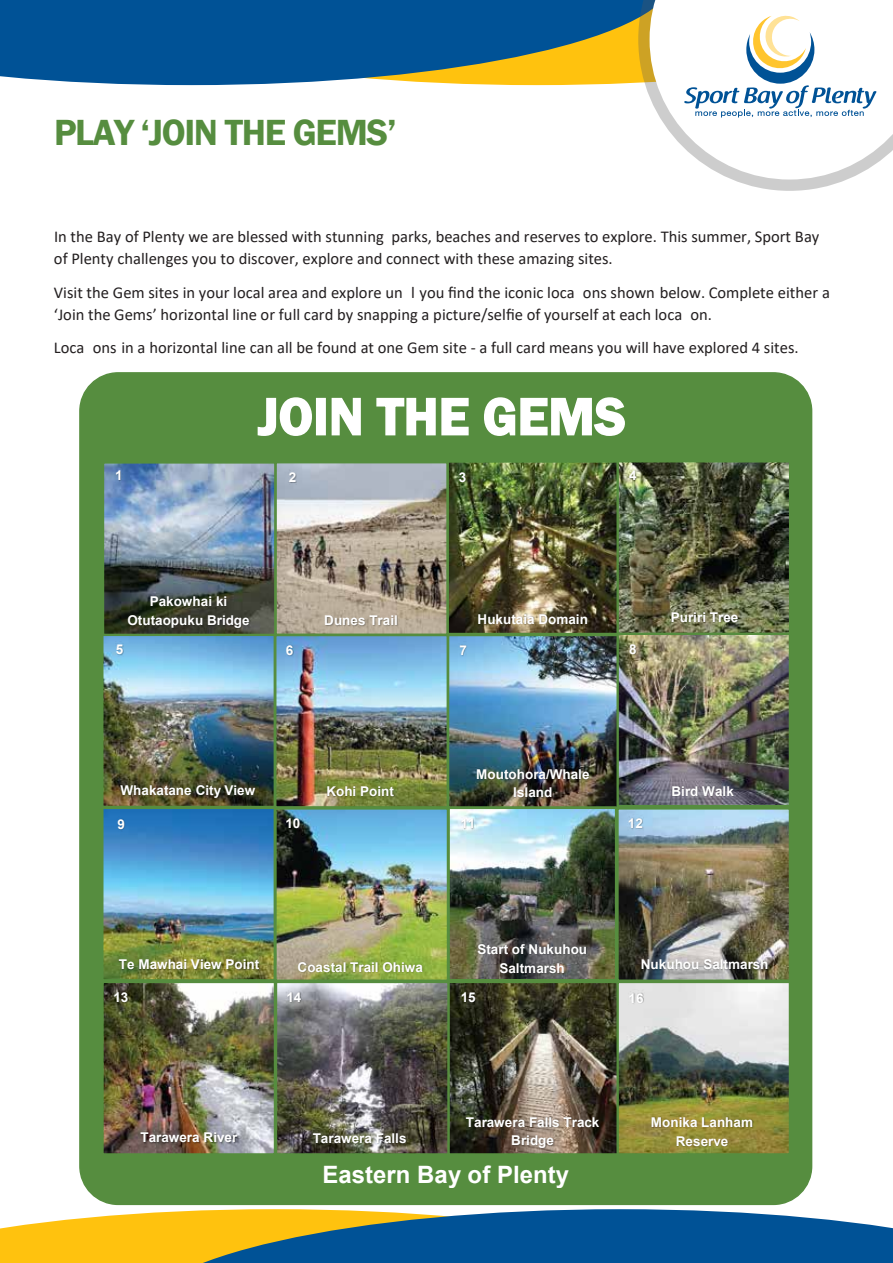
<style>
.page{position:relative;width:893px;height:1263px;background:#fff}
.page>*{position:absolute;margin:0;border:0;box-sizing:border-box;transform-origin:0 0}
.t1{font:600 54px "Franklin Gothic";color:#fff}
.t2{font:600 37.5px "Franklin Gothic";letter-spacing:-.035em;color:#568d3f}
.t3{font:700 24px "Arial";color:#fff}
.t4{font:16.5px/21.8px "Calibri";color:#231f20}
.t5{font:700 13.5px/18.9px "Arial";color:#fff;text-align:center}
</style>
<div class="page">
<div style="left:80px;top:373px;width:732px;height:831px;background:#568d3f;border-radius:38px"></div>
<svg style="left:257px;top:397px;width:55px;height:39px"></svg>
<div style="left:316px;top:398px;width:10px;height:37px;border:2px solid #fff"></div>
<svg style="left:331px;top:397px;width:30px;height:39px"></svg>
<svg style="left:376px;top:397px;width:93px;height:39px"></svg>
<svg style="left:484px;top:397px;width:141px;height:39px"></svg>
<img style="left:104px;top:636px;width:169px;height:169px">
<div style="left:101px;top:633px;width:175px;height:175px;border:2px solid #568d3f"></div>
<img style="left:450px;top:636px;width:338px;height:170px">
<div style="left:447px;top:634px;width:175px;height:175px;border:2px solid #568d3f"></div>
<img style="left:104px;top:810px;width:169px;height:168px">
<div style="left:101px;top:807px;width:175px;height:174px;border:2px solid #568d3f"></div>
<img style="left:104px;top:984px;width:169px;height:168px">
<div style="left:101px;top:981px;width:175px;height:174px;border:2px solid #568d3f"></div>
<img style="left:450px;top:984px;width:166px;height:168px">
<div style="left:447px;top:981px;width:175px;height:174px;border:2px solid #568d3f"></div>
<img style="left:111px;top:782px;width:160px;height:25px">
<img style="left:110px;top:956px;width:164px;height:22px">
<img style="left:131px;top:1129px;width:127px;height:21px">
<img style="left:467px;top:766px;width:136px;height:25px">
<img style="left:504px;top:780px;width:69px;height:19px">
<img style="left:457px;top:1114px;width:156px;height:25px">
<img style="left:502px;top:1128px;width:69px;height:22px">
<img style="left:107px;top:641px;width:28px;height:19px">
<img style="left:450px;top:642px;width:29px;height:18px">
<img style="left:108px;top:816px;width:29px;height:18px">
<img style="left:104px;top:989px;width:35px;height:19px">
<img style="left:452px;top:989px;width:35px;height:18px">
<img style="left:450px;top:810px;width:164px;height:168px">
<div style="left:447px;top:807px;width:170px;height:174px;border:2px solid #568d3f"></div>
<img style="left:451px;top:815px;width:36px;height:19px">
<img style="left:468px;top:941px;width:132px;height:26px">
<img style="left:490px;top:955px;width:95px;height:20px">
<img style="left:619px;top:810px;width:169px;height:169px">
<div style="left:616px;top:807px;width:175px;height:175px;border:2px solid #568d3f"></div>
<img style="left:632px;top:956px;width:154px;height:22px">
<img style="left:619px;top:815px;width:35px;height:18px">
<img style="left:277px;top:810px;width:169px;height:169px">
<div style="left:274px;top:807px;width:175px;height:175px;border:2px solid #568d3f"></div>
<img style="left:276px;top:815px;width:35px;height:19px">
<img style="left:289px;top:959px;width:151px;height:22px">
<img style="left:277px;top:637px;width:169px;height:168px">
<div style="left:274px;top:634px;width:175px;height:174px;border:2px solid #568d3f"></div>
<img style="left:317px;top:783px;width:94px;height:14px">
<img style="left:277px;top:642px;width:28px;height:18px">
<div style="left:616px;top:633px;width:175px;height:174px;border:2px solid #568d3f"></div>
<img style="left:277px;top:464px;width:169px;height:169px">
<div style="left:274px;top:461px;width:175px;height:175px;border:2px solid #568d3f"></div>
<img style="left:315px;top:612px;width:100px;height:21px">
<img style="left:280px;top:469px;width:29px;height:19px">
<img style="left:450px;top:463px;width:338px;height:169px">
<div style="left:447px;top:460px;width:174px;height:175px;border:2px solid #568d3f"></div>
<img style="left:450px;top:469px;width:28px;height:18px">
<img style="left:469px;top:611px;width:136px;height:18px">
<div style="left:616px;top:460px;width:175px;height:175px;border:2px solid #568d3f"></div>
<img style="left:662px;top:609px;width:93px;height:21px">
<img style="left:620px;top:468px;width:29px;height:18px">
<img style="left:620px;top:642px;width:29px;height:18px">
<img style="left:662px;top:783px;width:89px;height:21px">
<img style="left:278px;top:984px;width:169px;height:168px">
<div style="left:275px;top:981px;width:175px;height:174px;border:2px solid #568d3f"></div>
<img style="left:105px;top:464px;width:168px;height:169px">
<div style="left:102px;top:461px;width:174px;height:175px;border:2px solid #568d3f"></div>
<img style="left:277px;top:989px;width:35px;height:18px">
<img style="left:304px;top:1130px;width:119px;height:21px">
<img style="left:619px;top:984px;width:169px;height:168px">
<div style="left:616px;top:981px;width:175px;height:174px;border:2px solid #568d3f"></div>
<img style="left:619px;top:990px;width:35px;height:18px">
<img style="left:642px;top:1114px;width:124px;height:25px">
<img style="left:667px;top:1128px;width:78px;height:19px">
<img style="left:141px;top:593px;width:99px;height:14px">
<img style="left:118px;top:607px;width:149px;height:22px">
<img style="left:106px;top:468px;width:29px;height:18px">
<svg style="left:0;top:0;width:638px;height:85px;fill:#005296"></svg>
<svg style="left:0;top:1209px;width:893px;height:54px"></svg>
<svg style="left:638px;top:0;width:207px;height:191px"></svg>
<svg style="left:650px;top:0;width:243px;height:180px"></svg>
<h2 class="t2" style="left:54px;top:109px;width:344px">PLAY ‘JOIN THE GEMS’</h2>
<p class="t4" style="left:54px;top:226px;width:767px">In the Bay of Plenty we are blessed with stunning parks, beaches and reserves to explore. This summer, Sport Bay of Plenty challenges you to discover, explore and connect with these amazing sites.</p>
<p class="t4" style="left:54px;top:281px;width:778px">Visit the Gem sites in your local area and explore un l you find the iconic loca ons shown below. Complete either a ‘Join the Gems’ horizontal line or full card by snapping a picture/selfie of yourself at each loca on.</p>
<p class="t4" style="left:54px;top:336px;width:746px">Loca ons in a horizontal line can all be found at one Gem site - a full card means you will have explored 4 sites.</p>
<p class="t5" style="left:115px;top:466px;width:9px">1</p>
<h1 class="t1" style="left:258px;top:383px;width:370px">JOIN THE GEMS</h1>
<p class="t5" style="left:289px;top:468px;width:9px">2</p>
<p class="t5" style="left:459px;top:467px;width:9px">3</p>
<p class="t5" style="left:629px;top:466px;width:9px">4</p>
<p class="t5" style="left:127px;top:592px;width:124px">Pakowhai ki<br>Otutaopuku Bridge</p>
<p class="t5" style="left:324px;top:611px;width:75px">Dunes Trail</p>
<p class="t5" style="left:478px;top:610px;width:112px">Hukutaia Domain</p>
<p class="t5" style="left:671px;top:608px;width:69px">Puriri Tree</p>
<p class="t5" style="left:116px;top:640px;width:9px">5</p>
<p class="t5" style="left:459px;top:641px;width:9px">7</p>
<p class="t5" style="left:286px;top:641px;width:9px">6</p>
<p class="t5" style="left:629px;top:640px;width:9px">8</p>
<p class="t5" style="left:120px;top:781px;width:136px">Whakatane City View</p>
<p class="t5" style="left:117px;top:815px;width:9px">9</p>
<p class="t5" style="left:326px;top:782px;width:69px">Kohi Point</p>
<p class="t5" style="left:476px;top:764px;width:115px">Moutohora/Whale<br>Island</p>
<p class="t5" style="left:285px;top:814px;width:17px">10</p>
<p class="t5" style="left:628px;top:814px;width:17px">12</p>
<p class="t5" style="left:460px;top:814px;width:17px">11</p>
<p class="t5" style="left:672px;top:782px;width:64px">Bird Walk</p>
<p class="t5" style="left:119px;top:955px;width:142px">Te Mawhai View Point</p>
<p class="t5" style="left:298px;top:957px;width:127px">Coastal Trail Ohiwa</p>
<p class="t5" style="left:477px;top:940px;width:111px">Start of Nukuhou<br>Saltmarsh</p>
<p class="t5" style="left:641px;top:955px;width:129px">Nukuhou Saltmarsh</p>
<p class="t5" style="left:113px;top:988px;width:17px">13</p>
<p class="t5" style="left:461px;top:988px;width:17px">15</p>
<p class="t5" style="left:286px;top:988px;width:17px">14</p>
<p class="t5" style="left:628px;top:988px;width:17px">16</p>
<p class="t5" style="left:140px;top:1128px;width:98px">Tarawera River</p>
<p class="t5" style="left:313px;top:1128px;width:95px">Tarawera Falls</p>
<p class="t5" style="left:466px;top:1112px;width:135px">Tarawera Falls Track<br>Bridge</p>
<h3 class="t3" style="left:322px;top:1157px;width:248px">Eastern Bay of Plenty</h3>
<p class="t5" style="left:651px;top:1113px;width:104px">Monika Lanham<br>Reserve</p>
</div>
